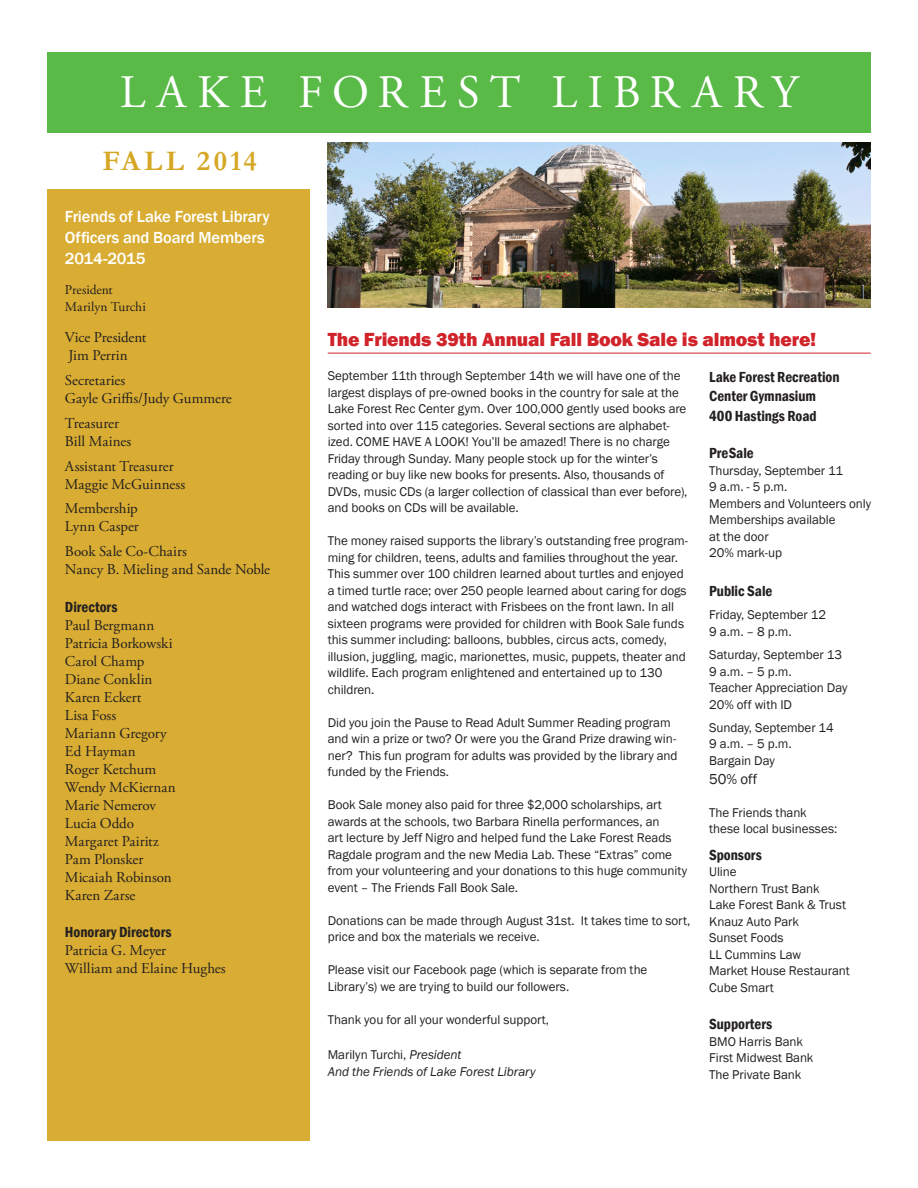
<style>
.page{position:relative;width:918px;height:1188px;background:#fff}
.page>*{position:absolute;margin:0;border:0;box-sizing:border-box;transform-origin:0 0}
.masthead{font:46.5px "Adobe Garamond Pro";letter-spacing:.22em;color:#fff}
.date{font:700 28.5px "Garamond";letter-spacing:.115em;color:#d5a724}
.headline{font:800 19.5px "Franklin Gothic";letter-spacing:-.01em;color:#d1232a}
.subhead_1_blue{font:500 16.5px/21px "Franklin Gothic";letter-spacing:-.01em;color:#fff}
.board_list{font:15px/18px "Adobe Garamond Pro";color:#231f20}
.subhead_3{font:600 condensed 15px/19.5px "Franklin Gothic";letter-spacing:-.005em;color:#231f20}
.body_smaller{font:14.85px "Franklin Gothic";color:#231f20}
.subhead_1_blue-2{font:13.5px/16.5px "Adobe Garamond Pro";letter-spacing:-.005em;color:#231f20}
.body_smaller-2{font:13.05px/16.5px "Franklin Gothic";letter-spacing:-.005em;color:#231f20}
.body_smaller-3{font:italic 13.05px "Franklin Gothic";letter-spacing:-.005em;color:#231f20}
.s1{font-style:italic}
</style>
<div class="page">
<div style="left:47px;top:189px;width:263px;height:951px;background:#d9ad33"></div>
<img style="left:328px;top:143px;width:543px;height:165px">
<div style="left:47px;top:52px;width:824px;height:81px;background:#59ba47"></div>
<hr style="left:328px;top:353px;width:543px;height:1px;background:#d1232a">
<p class="masthead" style="left:120px;top:64px;width:680px">LAKE FOREST LIBRARY</p>
<p class="date" style="left:102px;top:142px;width:156px">FALL 2014</p>
<p class="subhead_1_blue" style="left:65px;top:207px;width:206px">Friends of Lake Forest Library<br>Officers and Board Members<br>2014-2015</p>
<p class="subhead_1_blue-2" style="left:65px;top:282px;width:82px">President<br>Marilyn Turchi</p>
<p class="board_list" style="left:65px;top:329px;width:83px">Vice President<br>Jim Perrin</p>
<p class="board_list" style="left:65px;top:372px;width:168px">Secretaries<br>Gayle Griffis/Judy Gummere</p>
<p class="board_list" style="left:65px;top:415px;width:68px">Treasurer<br>Bill Maines</p>
<p class="board_list" style="left:65px;top:457px;width:122px">Assistant Treasurer<br>Maggie McGuinness</p>
<p class="board_list" style="left:65px;top:500px;width:75px">Membership<br>Lynn Casper</p>
<p class="board_list" style="left:65px;top:543px;width:207px">Book Sale Co-Chairs<br>Nancy B. Mieling and Sande Noble</p>
<p class="subhead_3" style="left:65px;top:597px;width:54px">Directors</p>
<p class="board_list" style="left:65px;top:616px;width:91px">Paul Bergmann</p>
<p class="board_list" style="left:65px;top:634px;width:109px">Patricia Borkowski</p>
<p class="board_list" style="left:65px;top:652px;width:81px">Carol Champ</p>
<p class="board_list" style="left:65px;top:670px;width:89px">Diane Conklin</p>
<p class="board_list" style="left:65px;top:688px;width:78px">Karen Eckert</p>
<p class="board_list" style="left:65px;top:706px;width:53px">Lisa Foss</p>
<p class="board_list" style="left:65px;top:724px;width:103px">Mariann Gregory</p>
<p class="board_list" style="left:65px;top:742px;width:72px">Ed Hayman</p>
<p class="board_list" style="left:65px;top:760px;width:93px">Roger Ketchum</p>
<p class="board_list" style="left:65px;top:778px;width:112px">Wendy McKiernan</p>
<p class="board_list" style="left:65px;top:796px;width:93px">Marie Nemerov</p>
<p class="board_list" style="left:65px;top:814px;width:71px">Lucia Oddo</p>
<p class="board_list" style="left:65px;top:832px;width:95px">Margaret Pairitz</p>
<p class="board_list" style="left:65px;top:850px;width:80px">Pam Plonsker</p>
<p class="board_list" style="left:65px;top:868px;width:108px">Micaiah Robinson</p>
<p class="board_list" style="left:65px;top:886px;width:72px">Karen Zarse</p>
<p class="subhead_3" style="left:65px;top:922px;width:108px">Honorary Directors</p>
<p class="board_list" style="left:65px;top:942px;width:103px">Patricia G. Meyer</p>
<p class="board_list" style="left:65px;top:960px;width:162px">William and Elaine Hughes</p>
<p class="headline" style="left:328px;top:327px;width:490px">The Friends 39th Annual Fall Book Sale is almost here!</p>
<p class="body_smaller-2" style="left:328px;top:368px;width:361px">September 11th through September 14th we will have one of the largest displays of pre-owned books in the country for sale at the Lake Forest Rec Center gym. Over 100,000 gently used books are sorted into over 115 categories. Several sections are alphabet&shy;ized. COME HAVE A LOOK! You’ll be amazed! There is no charge Friday through Sunday. Many people stock up for the winter’s reading or buy like new books for presents. Also, thousands of DVDs, music CDs (a larger collection of classical than ever before), and books on CDs will be available.</p>
<p class="body_smaller-2" style="left:328px;top:533px;width:362px">The money raised supports the library’s outstanding free program&shy;ming for children, teens, adults and families throughout the year.<br>This summer over 100 children learned about turtles and enjoyed a timed turtle race; over 250 people learned about caring for dogs and watched dogs interact with Frisbees on the front lawn. In all sixteen programs were provided for children with Book Sale funds this summer including: balloons, bubbles, circus acts, comedy, illusion, juggling, magic, marionettes, music, puppets, theater and wildlife. Each program enlightened and entertained up to 130 children.</p>
<p class="body_smaller-2" style="left:328px;top:714px;width:351px">Did you join the Pause to Read Adult Summer Reading program and win a prize or two? Or were you the Grand Prize drawing win&shy;ner? This fun program for adults was provided by the library and funded by the Friends.</p>
<p class="body_smaller-2" style="left:328px;top:797px;width:361px">Book Sale money also paid for three $2,000 scholarships, art awards at the schools, two Barbara Rinella performances, an<br>art lecture by Jeff Nigro and helped fund the Lake Forest Reads Ragdale program and the new Media Lab. These “Extras” come from your volunteering and your donations to this huge community event – The Friends Fall Book Sale.</p>
<p class="body_smaller-2" style="left:328px;top:912px;width:364px">Donations can be made through August 31st. It takes time to sort, price and box the materials we receive.</p>
<p class="body_smaller-2" style="left:328px;top:962px;width:321px">Please visit our Facebook page (which is separate from the<br>Library’s) we are trying to build our followers.</p>
<p class="body_smaller-2" style="left:328px;top:1011px;width:223px">Thank you for all your wonderful support,</p>
<p class="body_smaller-2" style="left:328px;top:1047px;width:135px">Marilyn Turchi, <span class="s1">President</span></p>
<p class="body_smaller-3" style="left:328px;top:1063px;width:209px">And the Friends of Lake Forest Library</p>
<p class="subhead_3" style="left:709px;top:367px;width:132px">Lake Forest Recreation<br>Center Gymnasium</p>
<p class="subhead_3" style="left:709px;top:406px;width:109px">400 Hastings Road</p>
<p class="subhead_3" style="left:709px;top:443px;width:46px">PreSale</p>
<p class="body_smaller-2" style="left:709px;top:462px;width:136px">Thursday, September 11</p>
<p class="body_smaller-2" style="left:709px;top:479px;width:80px">9 a.m. - 5 p.m.</p>
<p class="body_smaller-2" style="left:709px;top:495px;width:164px">Members and Volunteers only</p>
<p class="body_smaller-2" style="left:709px;top:512px;width:128px">Memberships available at the door</p>
<p class="body_smaller-2" style="left:709px;top:545px;width:74px">20% mark-up</p>
<p class="subhead_3" style="left:709px;top:581px;width:65px">Public Sale</p>
<p class="body_smaller-2" style="left:709px;top:607px;width:119px">Friday, September 12<br>9 a.m. – 8 p.m.</p>
<p class="body_smaller-2" style="left:709px;top:647px;width:140px">Saturday, September 13<br>9 a.m. – 5 p.m.<br>Teacher Appreciation Day<br>20% off with ID</p>
<p class="body_smaller-2" style="left:709px;top:719px;width:126px">Sunday, September 14<br>9 a.m. – 5 p.m.<br>Bargain Day</p>
<p class="body_smaller" style="left:709px;top:770px;width:50px">50% off</p>
<p class="body_smaller-2" style="left:709px;top:805px;width:99px">The Friends thank</p>
<p class="body_smaller-2" style="left:709px;top:821px;width:130px">these local businesses:</p>
<p class="subhead_3" style="left:709px;top:845px;width:54px">Sponsors</p>
<p class="body_smaller-2" style="left:709px;top:864px;width:29px">Uline</p>
<p class="body_smaller-2" style="left:709px;top:880px;width:112px">Northern Trust Bank</p>
<p class="body_smaller-2" style="left:709px;top:897px;width:138px">Lake Forest Bank &amp; Trust</p>
<p class="body_smaller-2" style="left:709px;top:913px;width:91px">Knauz Auto Park</p>
<p class="body_smaller-2" style="left:709px;top:930px;width:76px">Sunset Foods</p>
<p class="body_smaller-2" style="left:709px;top:946px;width:94px">LL Cummins Law</p>
<p class="body_smaller-2" style="left:709px;top:963px;width:142px">Market House Restaurant</p>
<p class="body_smaller-2" style="left:709px;top:979px;width:66px">Cube Smart</p>
<p class="subhead_3" style="left:709px;top:1014px;width:65px">Supporters</p>
<p class="body_smaller-2" style="left:709px;top:1033px;width:95px">BMO Harris Bank</p>
<p class="body_smaller-2" style="left:709px;top:1050px;width:106px">First Midwest Bank</p>
<p class="body_smaller-2" style="left:709px;top:1066px;width:94px">The Private Bank</p>
</div>
